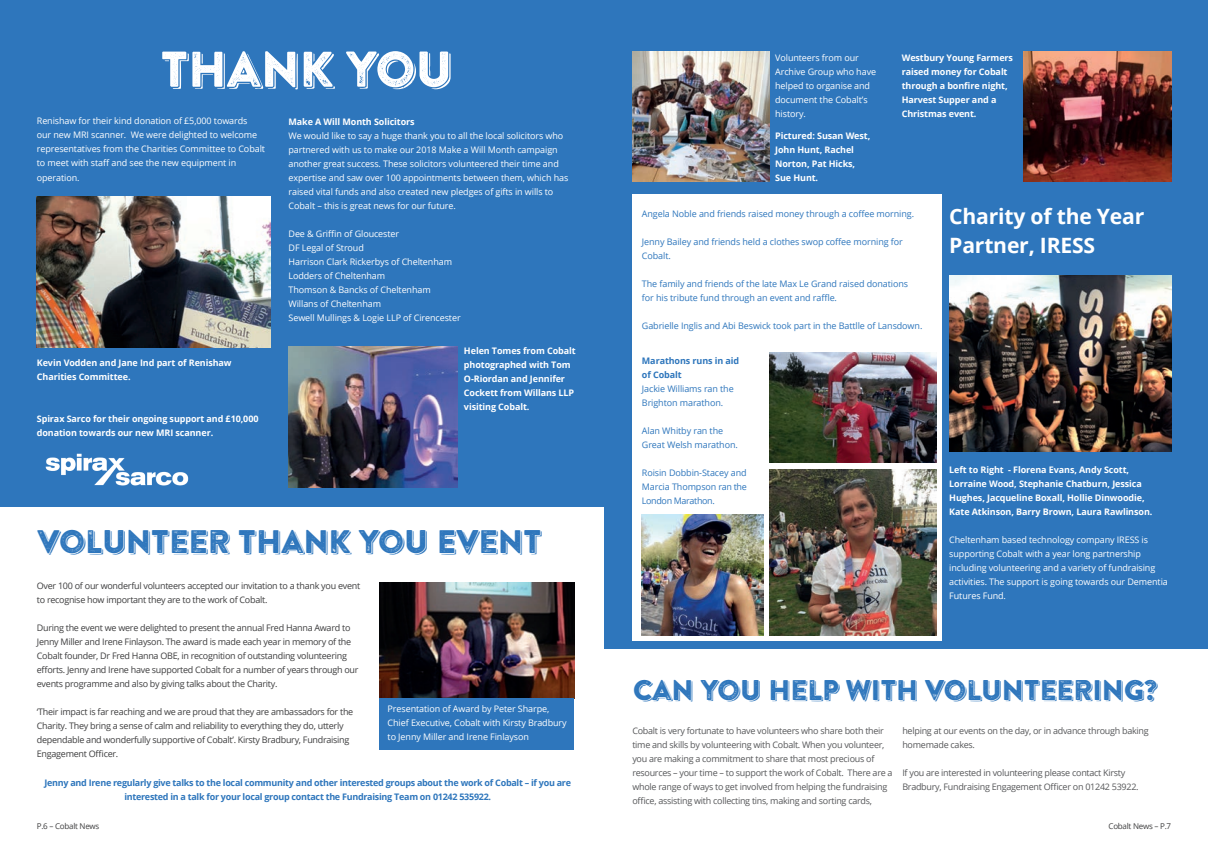
<style>
.page{position:relative;width:1208px;height:859px;background:#fff}
.page>*{position:absolute;margin:0;border:0;box-sizing:border-box;transform-origin:0 0}
.t1{font:50px "Brandon Printed One Shadow";letter-spacing:-.03em;color:#fff}
.t2{font:32.6px "Brandon Printed One Shadow";letter-spacing:-.03em;color:#2e76bc}
.t3{font:28.4px "Brandon Printed One Shadow";letter-spacing:-.03em;color:#2e76bc}
.t4{font:700 21.2px/29.2px "Open Sans";letter-spacing:-.01em;color:#fff}
.t5{font:9px/14px "Open Sans";letter-spacing:-.01em;color:#fff}
.t6{font:9px/14px "Open Sans";letter-spacing:-.03em;color:#3e3e3f}
.t7{font:700 9px/14px "Open Sans";letter-spacing:-.01em;color:#fff}
.t8{font:9px/14px "Open Sans";letter-spacing:-.03em;color:#57585a}
.t9{font:9px/14px "Open Sans";letter-spacing:-.01em;color:#2e76bc}
.t10{font:700 9px/14px "Open Sans";letter-spacing:-.03em;color:#2e76bc;text-align:center}
.t11{font:700 9px/14px "Open Sans";letter-spacing:-.01em;color:#2e76bc}
.t12{font:8px "Open Sans";letter-spacing:-.03em;color:#3e3e3f}
</style>
<div class="page">
<div style="left:604px;top:1px;width:604px;height:648px;background:#2e76bc"></div>
<div style="left:0;top:0;width:604px;height:507px;background:#2e76bc"></div>
<img style="left:37px;top:196px;width:233px;height:152px">
<img style="left:632px;top:52px;width:137px;height:129px">
<img style="left:1023px;top:52px;width:148px;height:129px">
<img style="left:45px;top:453px;width:144px;height:33px">
<img style="left:288px;top:347px;width:169px;height:140px">
<img style="left:949px;top:275px;width:222px;height:177px">
<div style="left:632px;top:194px;width:309px;height:447px;background:#fff"></div>
<img style="left:379px;top:583px;width:195px;height:116px">
<div style="left:379px;top:699px;width:195px;height:51px;background:#2e76bc"></div>
<img style="left:769px;top:353px;width:167px;height:109px">
<img style="left:769px;top:469px;width:167px;height:166px">
<img style="left:642px;top:514px;width:121px;height:121px">
<h1 class="t1" style="left:160px;top:38px;width:295px">THANK YOU</h1>
<p class="t5" style="left:37px;top:114px;width:230px">Renishaw for their kind donation of £5,000 towards<br>our new MRI scanner. We were delighted to welcome representatives from the Charities Committee to Cobalt to meet with staff and see the new equipment in operation.</p>
<p class="t7" style="left:288px;top:114px;width:128px">Make A Will Month Solicitors</p>
<p class="t5" style="left:288px;top:128px;width:281px">We would like to say a huge thank you to all the local solicitors who partnered with us to make our 2018 Make a Will Month campaign another great success. These solicitors volunteered their time and expertise and saw over 100 appointments between them, which has raised vital funds and also created new pledges of gifts in wills to Cobalt – this is great news for our future.</p>
<p class="t5" style="left:288px;top:226px;width:174px">Dee &amp; Griffin of Gloucester<br>DF Legal of Stroud<br>Harrison Clark Rickerbys of Cheltenham<br>Lodders of Cheltenham<br>Thomson &amp; Bancks of Cheltenham<br>Willans of Cheltenham<br>Sewell Mullings &amp; Logie LLP of Cirencester</p>
<p class="t5" style="left:775px;top:50px;width:102px">Volunteers from our<br>Archive Group who have helped to organise and document the Cobalt’s history.</p>
<p class="t7" style="left:901px;top:50px;width:113px">Westbury Young Farmers raised money for Cobalt through a bonfire night,<br>Harvest Supper and a<br>Christmas event.</p>
<p class="t7" style="left:775px;top:128px;width:97px">Pictured: Susan West,<br>John Hunt, Rachel<br>Norton, Pat Hicks,<br>Sue Hunt.</p>
<p class="t9" style="left:642px;top:207px;width:274px">Angela Noble and friends raised money through a coffee morning.</p>
<p class="t9" style="left:642px;top:235px;width:262px">Jenny Bailey and friends held a clothes swop coffee morning for<br>Cobalt.</p>
<p class="t9" style="left:642px;top:277px;width:268px">The family and friends of the late Max Le Grand raised donations for his tribute fund through an event and raffle.</p>
<p class="t9" style="left:642px;top:319px;width:282px">Gabrielle Inglis and Abi Beswick took part in the Battlle of Lansdown.</p>
<h3 class="t4" style="left:949px;top:201px;width:197px">Charity of the Year<br>Partner, IRESS</h3>
<p class="t7" style="left:464px;top:343px;width:113px">Helen Tomes from Cobalt photographed with Tom<br>O-Riordan and Jennifer<br>Cockett from Willans LLP visiting Cobalt.</p>
<p class="t11" style="left:642px;top:353px;width:99px">Marathons runs in aid of Cobalt</p>
<p class="t7" style="left:37px;top:356px;width:196px">Kevin Vodden and Jane Ind part of Renishaw<br>Charities Committee.</p>
<p class="t9" style="left:642px;top:381px;width:93px">Jackie Williams ran the<br>Brighton marathon.</p>
<p class="t9" style="left:642px;top:423px;width:97px">Alan Whitby ran the<br>Great Welsh marathon.</p>
<p class="t9" style="left:642px;top:465px;width:106px;text-align:justify">Roisin Dobbin-Stacey and Marcia Thompson ran the London Marathon.</p>
<p class="t7" style="left:37px;top:411px;width:223px">Spirax Sarco for their ongoing support and £10,000 donation towards our new MRI scanner.</p>
<p class="t7" style="left:949px;top:462px;width:205px">Left to Right - Florena Evans, Andy Scott, Lorraine Wood, Stephanie Chatburn, Jessica Hughes, Jacqueline Boxall, Hollie Dinwoodie, Kate Atkinson, Barry Brown, Laura Rawlinson.</p>
<p class="t5" style="left:949px;top:532px;width:220px">Cheltenham based technology company IRESS is supporting Cobalt with a year long partnership including volunteering and a variety of fundraising activities. The support is going towards our Dementia Futures Fund.</p>
<h2 class="t2" style="left:37px;top:521px;width:506px">VOLUNTEER THANK YOU EVENT</h2>
<p class="t6" style="left:37px;top:579px;width:325px">Over 100 of our wonderful volunteers accepted our invitation to a thank you event to recognise how important they are to the work of Cobalt.</p>
<p class="t6" style="left:37px;top:621px;width:323px">During the event we were delighted to present the annual Fred Hanna Award to Jenny Miller and Irene Finlayson. The award is made each year in memory of the Cobalt founder, Dr Fred Hanna OBE, in recognition of outstanding volunteering efforts. Jenny and Irene have supported Cobalt for a number of years through our events programme and also by giving talks about the Charity.</p>
<p class="t6" style="left:37px;top:705px;width:318px">‘Their impact is far reaching and we are proud that they are ambassadors for the Charity. They bring a sense of calm and reliability to everything they do, utterly dependable and wonderfully supportive of Cobalt’. Kirsty Bradbury, Fundraising Engagement Officer.</p>
<h3 class="t3" style="left:632px;top:672px;width:527px">CAN YOU HELP WITH VOLUNTEERING?</h3>
<p class="t5" style="left:387px;top:701px;width:181px">Presentation of Award by Peter Sharpe,<br>Chief Executive, Cobalt with Kirsty Bradbury to Jenny Miller and Irene Finlayson</p>
<p class="t10" style="left:44px;top:776px;width:528px">Jenny and Irene regularly give talks to the local community and other interested groups about the work of Cobalt – if you are interested in a talk for your local group contact the Fundraising Team on 01242 535922.</p>
<p class="t8" style="left:632px;top:723px;width:262px">Cobalt is very fortunate to have volunteers who share both their time and skills by volunteering with Cobalt. When you volunteer, you are making a commitment to share that most precious of resources – your time – to support the work of Cobalt. There are a whole range of ways to get involved from helping the fundraising office, assisting with collecting tins, making and sorting cards,</p>
<p class="t8" style="left:902px;top:723px;width:248px">helping at our events on the day, or in advance through baking homemade cakes.</p>
<p class="t8" style="left:902px;top:765px;width:238px">If you are interested in volunteering please contact Kirsty<br>Bradbury, Fundraising Engagement Officer on 01242 53922.</p>
<p class="t12" style="left:37px;top:821px;width:64px">P.6 – Cobalt News</p>
<p class="t12" style="left:1108px;top:821px;width:64px">Cobalt News – P.7</p>
</div>
